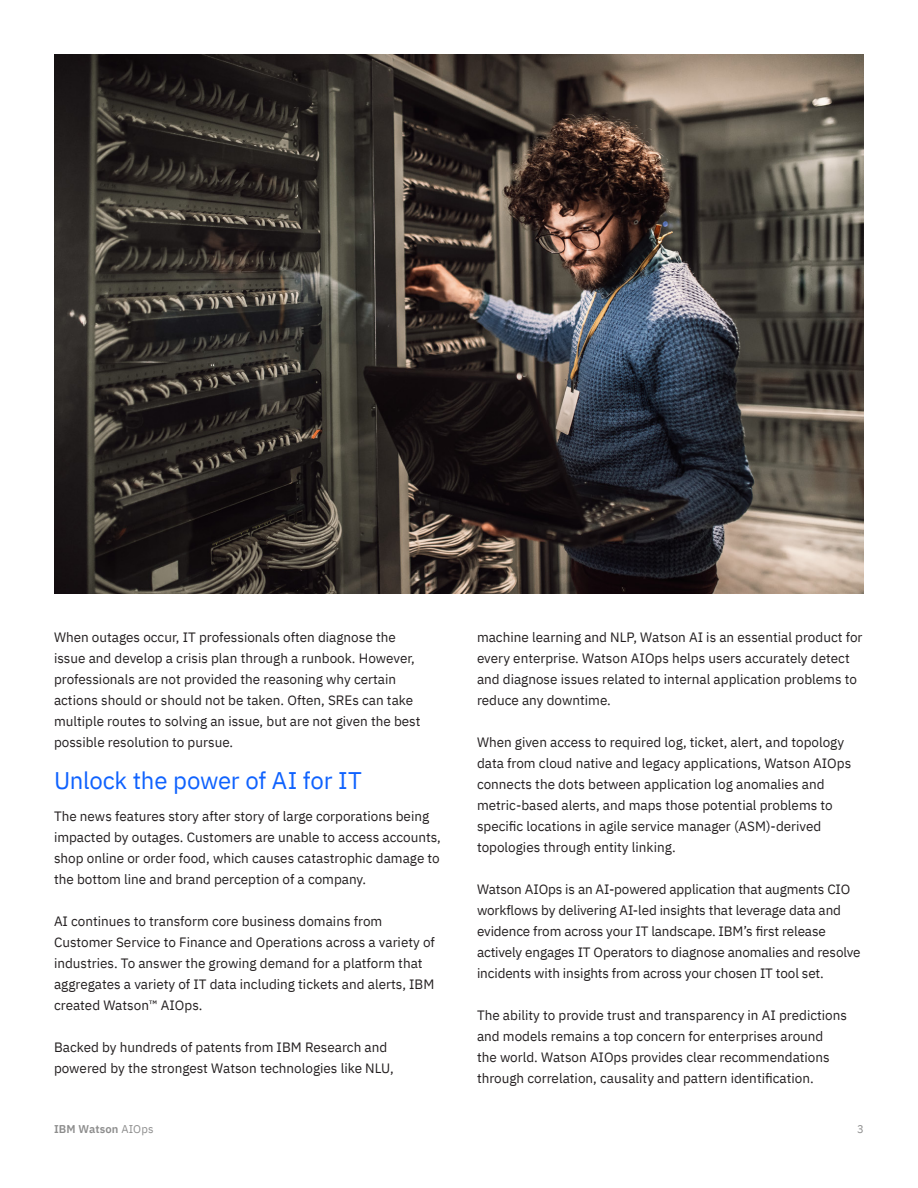
<style>
.page{position:relative;width:918px;height:1188px;background:#fff}
.page>*{position:absolute;margin:0;border:0;box-sizing:border-box;transform-origin:0 0}
.t1{font:24px "IBM Plex Sans";letter-spacing:-.01em;color:#0f62fe}
.Body_Copy{font:13.5px/21px "IBM Plex Sans";color:#231f20}
.t2{font:600 11.25px "IBM Plex Sans";letter-spacing:.01em;color:#8d8d8d}
.t3{font:11.25px "IBM Plex Sans";color:#8d8d8d}
.s1{font-weight:400}
</style>
<div class="page">
<img style="left:54px;top:54px;width:810px;height:540px">
<p class="Body_Copy" style="left:54px;top:626px;width:368px">When outages occur, IT professionals often diagnose the issue and develop a crisis plan through a runbook. However, professionals are not provided the reasoning why certain actions should or should not be taken. Often, SREs can take multiple routes to solving an issue, but are not given the best possible resolution to pursue.</p>
<h2 class="t1" style="left:54px;top:762px;width:309px">Unlock the power of AI for IT</h2>
<p class="Body_Copy" style="left:54px;top:804px;width:388px">The news features story after story of large corporations being impacted by outages. Customers are unable to access accounts, shop online or order food, which causes catastrophic damage to the bottom line and brand perception of a company.</p>
<p class="Body_Copy" style="left:54px;top:909px;width:382px">AI continues to transform core business domains from Customer Service to Finance and Operations across a variety of industries. To answer the growing demand for a platform that aggregates a variety of IT data including tickets and alerts, IBM created Watson™ AIOps.</p>
<p class="Body_Copy" style="left:54px;top:1035px;width:341px">Backed by hundreds of patents from IBM Research and powered by the strongest Watson technologies like NLU,</p>
<p class="Body_Copy" style="left:477px;top:626px;width:387px">machine learning and NLP, Watson AI is an essential product for every enterprise. Watson AIOps helps users accurately detect and diagnose issues related to internal application problems to reduce any downtime.</p>
<p class="Body_Copy" style="left:477px;top:731px;width:376px">When given access to required log, ticket, alert, and topology data from cloud native and legacy applications, Watson AIOps connects the dots between application log anomalies and metric-based alerts, and maps those potential problems to specific locations in agile service manager (ASM)-derived topologies through entity linking.</p>
<p class="Body_Copy" style="left:477px;top:878px;width:375px">Watson AIOps is an AI-powered application that augments CIO workflows by delivering AI-led insights that leverage data and evidence from across your IT landscape. IBM’s first release</p>
<p class="Body_Copy" style="left:477px;top:941px;width:385px">actively engages IT Operators to diagnose anomalies and resolve incidents with insights from across your chosen IT tool set.</p>
<p class="Body_Copy" style="left:477px;top:1004px;width:372px">The ability to provide trust and transparency in AI predictions and models remains a top concern for enterprises around</p>
<p class="Body_Copy" style="left:477px;top:1046px;width:354px">the world. Watson AIOps provides clear recommendations through correlation, causality and pattern identification.</p>
<p class="t2" style="left:54px;top:1121px;width:101px">IBM Watson <span class="s1">AIOps</span></p>
<p class="t3" style="left:857px;top:1121px;width:8px">3</p>
</div>
